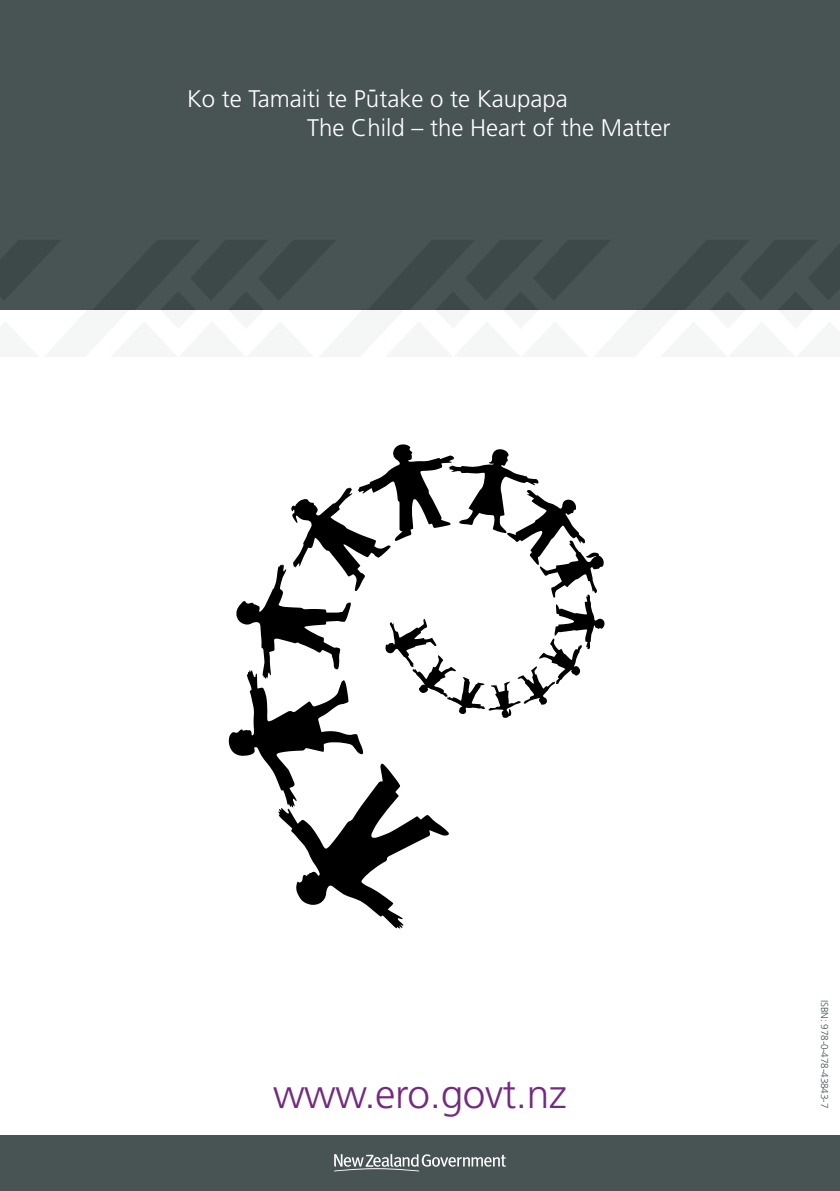
<style>
.page{position:relative;width:840px;height:1191px;background:#fff}
.page>*{position:absolute;margin:0;border:0;box-sizing:border-box;transform-origin:0 0}
.t1{font:300 40.6px "Frutiger";letter-spacing:-.01em;color:#732a81}
.t2{font:300 24px/28.8px "Frutiger";color:#fff}
.t3{font:300 10px "Frutiger";letter-spacing:-.01em;color:#485354}
</style>
<div class="page">
<div style="left:0;top:0;width:839px;height:310px;background:#485354"></div>
<div style="left:0;top:1135px;width:839px;height:56px;background:#485354"></div>
<svg style="left:334px;top:1154px;width:171px;height:17px"></svg>
<svg style="left:228px;top:444px;width:376px;height:484px"></svg>
<svg style="left:0;top:240px;width:839px;height:70px"></svg>
<p class="t2" style="left:307px;top:84px;width:364px;text-indent:-120px">Ko te Tamaiti te Pu-take o te Kaupapa<br>The Child – the Heart of the Matter</p>
<h1 class="t1" style="left:273px;top:1071px;width:295px">www.ero.govt.nz</h1>
<p class="t3" style="left:829px;top:999px;width:110px;rotate:90deg">ISBN: 978-0-478-43843-7</p>
</div>
